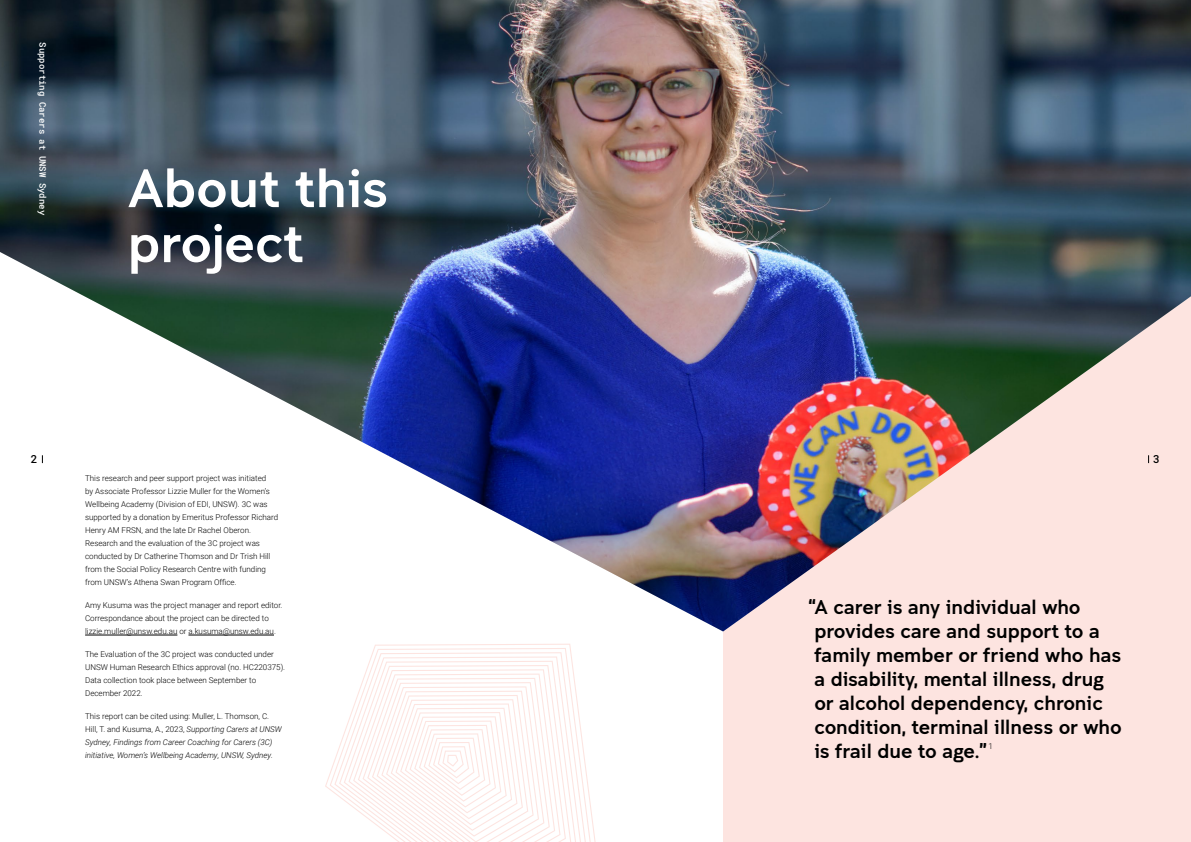
<style>
.page{position:relative;width:1191px;height:842px;background:#fff}
.page>*{position:absolute;margin:0;border:0;box-sizing:border-box;transform-origin:0 0}
.t1{font:54px/55px "Clancy";color:#fff}
.t2{font:20px/24px "Clancy";color:#000}
.t3{font:500 11px "Roboto Mono";color:#000}
.t4{font:500 9px "Roboto Mono";color:#fff}
.t5{font:300 8px/13px "Roboto";color:#000}
.t6{font:italic 300 8px/13px "Roboto";color:#000}
.s1{font-style:normal}
</style>
<div class="page">
<div style="left:723px;top:295px;width:468px;height:547px;background:#fde4e0"></div>
<img style="left:0;top:0;width:1191px;height:631px">
<svg style="left:325px;top:644px;width:270px;height:198px"></svg>
<svg style="left:330px;top:648px;width:261px;height:194px"></svg>
<svg style="left:334px;top:652px;width:252px;height:190px"></svg>
<svg style="left:339px;top:656px;width:242px;height:186px"></svg>
<svg style="left:344px;top:661px;width:232px;height:181px"></svg>
<svg style="left:348px;top:665px;width:223px;height:177px"></svg>
<hr style="left:85px;top:635px;width:92px;height:1px;background:#000">
<hr style="left:188px;top:635px;width:86px;height:1px;background:#000">
<p class="t4" style="left:49px;top:42px;width:174px;rotate:90deg">Supporting Carers at UNSW Sydney</p>
<h1 class="t1" style="left:128px;top:161px;width:262px">About this project</h1>
<h3 class="t3" style="left:31px;top:451px;width:8px">2</h3>
<h3 class="t3" style="left:1153px;top:451px;width:8px">3</h3>
<p class="t5" style="left:85px;top:472px;width:195px">This research and peer support project was initiated<br>by Associate Professor Lizzie Muller for the Women’s Wellbeing Academy (Division of EDI, UNSW). 3C was supported by a donation by Emeritus Professor Richard Henry AM FRSN, and the late Dr Rachel Oberon.<br>Research and the evaluation of the 3C project was conducted by Dr Catherine Thomson and Dr Trish Hill from the Social Policy Research Centre with funding from UNSW’s Athena Swan Program Office.</p>
<p class="t5" style="left:85px;top:599px;width:199px">Amy Kusuma was the project manager and report editor.<br>Correspondance about the project can be directed to lizzie.muller@unsw.edu.au or a.kusuma@unsw.edu.au.</p>
<p class="t5" style="left:85px;top:648px;width:201px">The Evaluation of the 3C project was conducted under UNSW Human Research Ethics approval (no. HC220375).<br>Data collection took place between September to December 2022.</p>
<p class="t6" style="left:85px;top:710px;width:198px"><span class="s1">This report can be cited using: Muller, L. Thomson, C.<br>Hill, T. and Kusuma, A., 2023,</span> Supporting Carers at UNSW Sydney, Findings from Career Coaching for Carers (3C) initiative, Women’s Wellbeing Academy, UNSW, Sydney.</p>
<h2 class="t2" style="left:808px;top:595px;width:315px">“A carer is any individual who provides care and support to a family member or friend who has a disability, mental illness, drug or alcohol dependency, chronic condition, terminal illness or who is frail due to age."</h2>
<p class="t5" style="left:988px;top:739px;width:6px">1</p>
</div>
